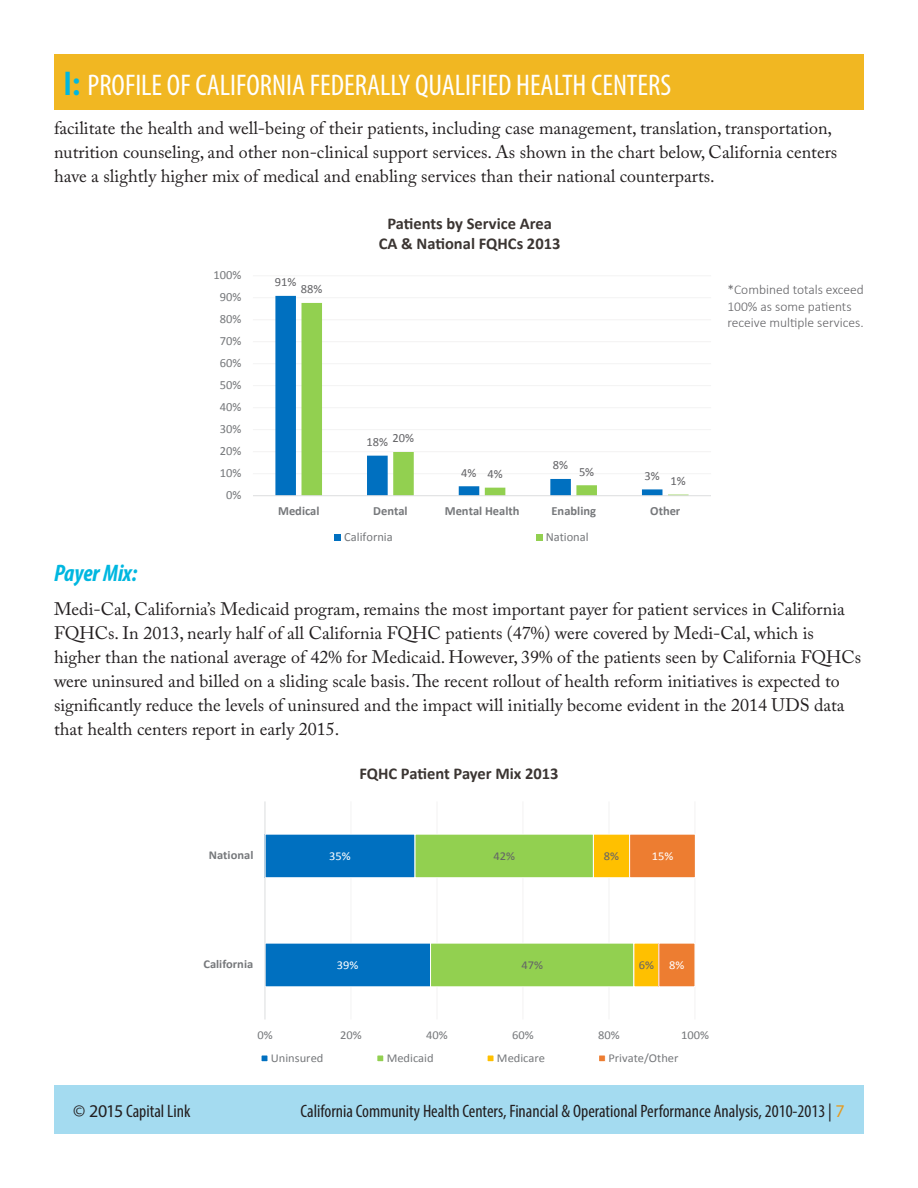
<style>
.page{position:relative;width:918px;height:1188px;background:#fff}
.page>*{position:absolute;margin:0;border:0;box-sizing:border-box;transform-origin:0 0}
.t1{font:condensed 30px "Myriad Pro";color:#fff}
.Subsection_header_gr{font:italic 700 condensed 24px "Myriad Pro";color:#00b7e0}
.Introduction_Paragra{font:18px/24px "Adobe Caslon Pro";color:#231f20}
.t2{font:condensed 18px "Myriad Pro";color:#231f20}
.t3{font:700 16.5px "Calibri";color:#3b3532}
.Graph_Text{font:300 13.5px/16.5px "Calibri";color:#636366}
.t4{font:12.45px "Calibri";color:#76787b}
.t5{font:700 12.45px "Calibri";color:#76787b}
.t6{font:12.45px "Calibri";color:#636366}
.t7{font:12px "Calibri";color:#76787b;scale:1.04 1}
.t8{font:700 12px "Calibri";color:#76787b;scale:1.04 1}
.t9{font:12px "Calibri";color:#fff;scale:1.04 1}
.t10{font:12px "Calibri";color:#636366;scale:1.04 1}
.s1{font-weight:600;font-stretch:normal;font-size:34.5px;color:#00b7e0}
.s2{font-stretch:normal}
.s3{font-stretch:normal;color:#e49a20}
</style>
<div class="page">
<div style="left:54px;top:1086px;width:810px;height:48px;background:#a4dbf0"></div>
<div style="left:54px;top:54px;width:810px;height:56px;background:#f1b722"></div>
<hr style="left:351px;top:801px;width:1px;height:218px;background:#f9f9f9">
<hr style="left:437px;top:801px;width:1px;height:218px;background:#f8f8f8">
<hr style="left:523px;top:801px;width:1px;height:218px;background:#f9f9f9">
<hr style="left:609px;top:801px;width:1px;height:218px;background:#f8f8f8">
<hr style="left:695px;top:801px;width:1px;height:218px;background:#f9f9f9">
<div style="left:265px;top:943px;width:166px;height:44px;background:#0070c0"></div>
<div style="left:265px;top:834px;width:150px;height:44px;background:#0070c0"></div>
<div style="left:265px;top:834px;width:151px;height:44px;border:1px solid #fff"></div>
<div style="left:431px;top:943px;width:203px;height:44px;background:#92d050"></div>
<div style="left:430px;top:943px;width:204px;height:44px;border:1px solid #fff"></div>
<div style="left:415px;top:834px;width:178px;height:44px;background:#92d050"></div>
<div style="left:415px;top:834px;width:179px;height:44px;border:1px solid #fff"></div>
<div style="left:634px;top:943px;width:25px;height:44px;background:#ffc000"></div>
<div style="left:633px;top:943px;width:26px;height:44px;border:1px solid #fff"></div>
<div style="left:593px;top:834px;width:37px;height:44px;background:#ffc000"></div>
<div style="left:593px;top:834px;width:37px;height:44px;border:1px solid #fff"></div>
<div style="left:659px;top:943px;width:36px;height:44px;background:#ed7d31"></div>
<div style="left:630px;top:834px;width:65px;height:44px;background:#ed7d31"></div>
<div style="left:629px;top:834px;width:67px;height:44px;border:1px solid #fff"></div>
<hr style="left:264px;top:801px;width:1px;height:219px;background:#dcdddf">
<div style="left:261px;top:1055px;width:7px;height:7px;background:#0070c0"></div>
<div style="left:261px;top:1055px;width:7px;height:7px;border:1px solid #fff"></div>
<div style="left:377px;top:1055px;width:7px;height:7px;background:#92d050"></div>
<div style="left:376px;top:1055px;width:8px;height:7px;border:1px solid #fff"></div>
<div style="left:487px;top:1055px;width:7px;height:7px;background:#ffc000"></div>
<div style="left:487px;top:1055px;width:8px;height:7px;border:1px solid #fff"></div>
<div style="left:599px;top:1055px;width:6px;height:7px;background:#ed7d31"></div>
<div style="left:598px;top:1055px;width:8px;height:7px;border:1px solid #fff"></div>
<hr style="left:253px;top:473px;width:458px;height:1px;background:#f5f5f5">
<hr style="left:253px;top:451px;width:458px;height:1px;background:#f5f4f4">
<hr style="left:253px;top:429px;width:458px;height:1px;background:#f4f4f4">
<hr style="left:253px;top:407px;width:458px;height:1px;background:#f5f5f5">
<hr style="left:253px;top:385px;width:458px;height:1px;background:#f4f4f4">
<hr style="left:253px;top:363px;width:458px;height:1px;background:#f5f5f5">
<hr style="left:253px;top:341px;width:458px;height:1px;background:#f5f4f4">
<hr style="left:253px;top:319px;width:458px;height:1px;background:#f6f5f5">
<hr style="left:253px;top:297px;width:458px;height:1px;background:#f5f5f5">
<hr style="left:253px;top:275px;width:458px;height:1px;background:#f6f6f6">
<svg style="left:275px;top:296px;width:47px;height:199px;fill:#0070c0"></svg>
<svg style="left:302px;top:303px;width:387px;height:192px"></svg>
<hr style="left:253px;top:495px;width:458px;height:1px;background:#dcdddf">
<div style="left:334px;top:534px;width:7px;height:7px;background:#0070c0"></div>
<div style="left:536px;top:534px;width:7px;height:7px;background:#92d050"></div>
<p class="t1" style="left:63px;top:67px;width:610px"><span class="s1">I:</span> PROFILE OF CALIFORNIA FEDERALLY QUALIFIED HEALTH CENTERS</p>
<p class="Introduction_Paragra" style="left:54px;top:116px;width:785px">facilitate the health and well-being of their patients, including case management, translation, transportation, nutrition counseling, and other non-clinical support services. As shown in the chart below, California centers have a slightly higher mix of medical and enabling services than their national counterparts.</p>
<p class="t4" style="left:214px;top:267px;width:29px">100%</p>
<p class="t4" style="left:220px;top:289px;width:23px">90%</p>
<p class="t4" style="left:220px;top:311px;width:23px">80%</p>
<p class="t4" style="left:220px;top:333px;width:23px">70%</p>
<p class="t4" style="left:220px;top:355px;width:23px">60%</p>
<p class="t4" style="left:220px;top:377px;width:23px">50%</p>
<p class="t4" style="left:220px;top:399px;width:23px">40%</p>
<p class="t4" style="left:220px;top:421px;width:23px">30%</p>
<p class="t4" style="left:220px;top:443px;width:23px">20%</p>
<p class="t4" style="left:220px;top:465px;width:23px">10%</p>
<p class="t4" style="left:226px;top:487px;width:17px">0%</p>
<p class="t6" style="left:275px;top:274px;width:23px">91%</p>
<p class="t6" style="left:301px;top:281px;width:23px">88%</p>
<p class="t3" style="left:387px;top:213px;width:166px">Patients by Service Area</p>
<p class="t3" style="left:379px;top:233px;width:183px">CA &amp; National FQHCs 2013</p>
<p class="t6" style="left:393px;top:430px;width:23px">20%</p>
<p class="t6" style="left:366px;top:434px;width:23px">18%</p>
<p class="t6" style="left:461px;top:465px;width:17px">4%</p>
<p class="t6" style="left:553px;top:457px;width:17px">8%</p>
<p class="t6" style="left:487px;top:466px;width:17px">4%</p>
<p class="t6" style="left:579px;top:464px;width:17px">5%</p>
<p class="t6" style="left:645px;top:468px;width:17px">3%</p>
<p class="t6" style="left:671px;top:473px;width:17px">1%</p>
<p class="t5" style="left:278px;top:503px;width:43px">Medical</p>
<p class="t5" style="left:373px;top:503px;width:36px">Dental</p>
<p class="t5" style="left:445px;top:503px;width:76px">Mental Health</p>
<p class="t5" style="left:551px;top:503px;width:46px">Enabling</p>
<p class="t5" style="left:650px;top:503px;width:32px">Other</p>
<p class="t4" style="left:344px;top:529px;width:50px">California</p>
<p class="t4" style="left:546px;top:529px;width:45px">National</p>
<p class="Graph_Text" style="left:727px;top:281px;width:138px">*Combined totals exceed<br>100% as some patients receive multiple services.</p>
<p class="Subsection_header_gr" style="left:54px;top:558px;width:85px">Payer Mix:</p>
<p class="Introduction_Paragra" style="left:54px;top:597px;width:809px">Medi-Cal, California’s Medicaid program, remains the most important payer for patient services in California FQHCs. In 2013, nearly half of all California FQHC patients (47%) were covered by Medi-Cal, which is higher than the national average of 42% for Medicaid. However, 39% of the patients seen by California FQHCs were uninsured and billed on a sliding scale basis. The recent rollout of health reform initiatives is expected to significantly reduce the levels of uninsured and the impact will initially become evident in the 2014 UDS data that health centers report in early 2015.</p>
<p class="t3" style="left:359px;top:763px;width:201px">FQHC Patient Payer Mix 2013</p>
<p class="t8" style="left:209px;top:848px;width:44px">National</p>
<p class="t8" style="left:203px;top:957px;width:49px">California</p>
<p class="t9" style="left:329px;top:848px;width:22px">35%</p>
<p class="t9" style="left:337px;top:957px;width:22px">39%</p>
<p class="t10" style="left:493px;top:848px;width:22px">42%</p>
<p class="t10" style="left:521px;top:957px;width:22px">47%</p>
<p class="t10" style="left:604px;top:848px;width:16px">8%</p>
<p class="t9" style="left:652px;top:848px;width:22px">15%</p>
<p class="t10" style="left:639px;top:957px;width:16px">6%</p>
<p class="t9" style="left:669px;top:957px;width:16px">8%</p>
<p class="t7" style="left:257px;top:1027px;width:16px">0%</p>
<p class="t7" style="left:340px;top:1027px;width:22px">20%</p>
<p class="t7" style="left:426px;top:1027px;width:22px">40%</p>
<p class="t7" style="left:512px;top:1027px;width:22px">60%</p>
<p class="t7" style="left:598px;top:1027px;width:22px">80%</p>
<p class="t7" style="left:681px;top:1027px;width:28px">100%</p>
<p class="t7" style="left:271px;top:1050px;width:52px">Uninsured</p>
<p class="t7" style="left:387px;top:1050px;width:47px">Medicaid</p>
<p class="t7" style="left:497px;top:1050px;width:48px">Medicare</p>
<p class="t7" style="left:608px;top:1050px;width:69px">Private/Other</p>
<p class="t2" style="left:73px;top:1100px;width:119px"><span class="s2">© 2015</span> Capital Link</p>
<p class="t2" style="left:301px;top:1100px;width:546px">California Community Health Centers, Financial &amp; Operational Performance Analysis, 2010-2013 | <span class="s3">7</span></p>
</div>
